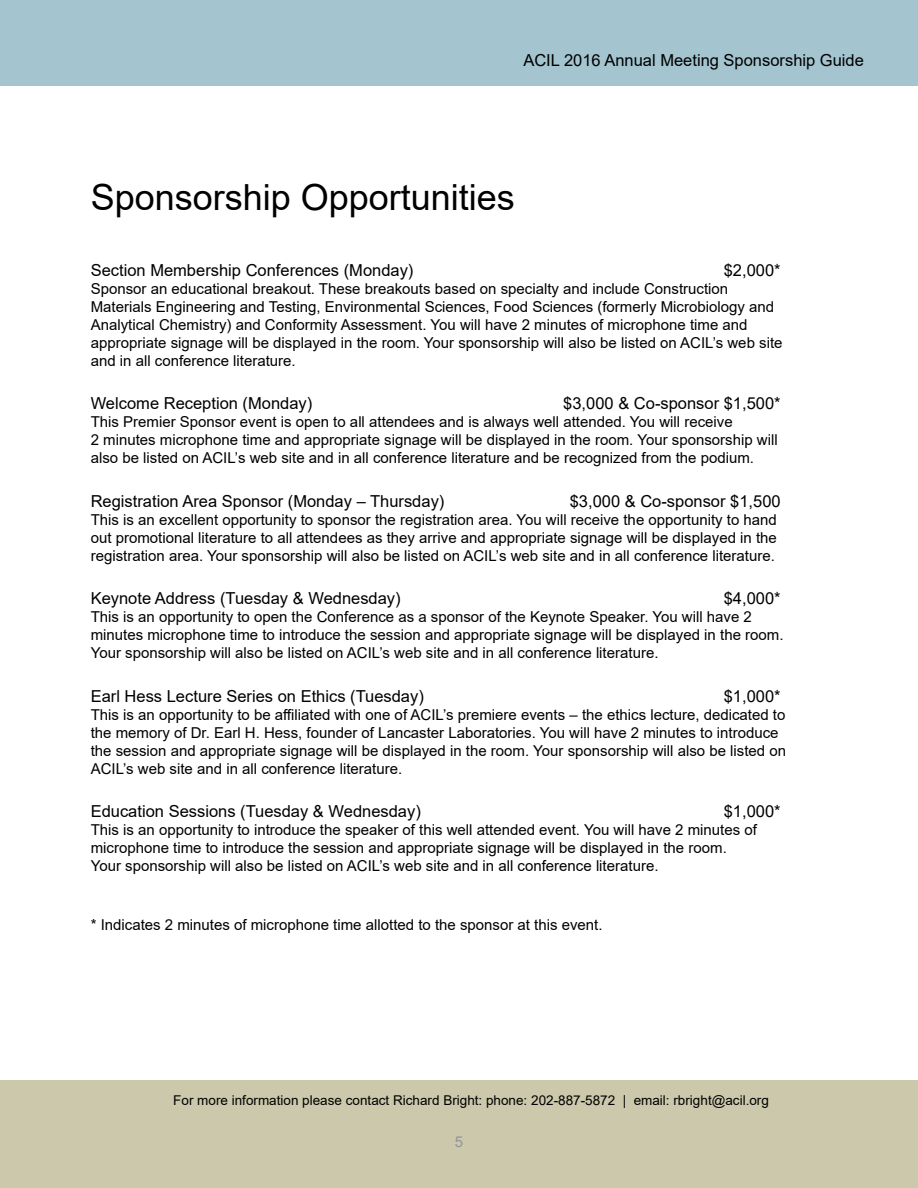
<style>
.page{position:relative;width:918px;height:1188px;background:#fff}
.page>*{position:absolute;margin:0;border:0;box-sizing:border-box;transform-origin:0 0}
.t1{font:36px "Arial";color:#000}
.t2{font:16.5px "Arial";color:#000}
.t3{font:15px/18px "Arial";color:#000}
.t4{font:15px "Arial";color:#939598}
.t5{font:13.5px "Arial";color:#000}
</style>
<div class="page">
<div style="left:0;top:1080px;width:918px;height:108px;background:#ccc8ab"></div>
<div style="left:0;top:0;width:918px;height:86px;background:#a4c4cf"></div>
<p class="t2" style="left:523px;top:49px;width:342px">ACIL 2016 Annual Meeting Sponsorship Guide</p>
<h1 class="t1" style="left:91px;top:172px;width:426px">Sponsorship Opportunities</h1>
<p class="t2" style="left:91px;top:258px;width:324px">Section Membership Conferences (Monday)</p>
<p class="t2" style="left:724px;top:258px;width:58px">$2,000*</p>
<p class="t3" style="left:91px;top:279px;width:693px">Sponsor an educational breakout. These breakouts based on specialty and include Construction Materials Engineering and Testing, Environmental Sciences, Food Sciences (formerly Microbiology and Analytical Chemistry) and Conformity Assessment. You will have 2 minutes of microphone time and appropriate signage will be displayed in the room. Your sponsorship will also be listed on ACIL’s web site and in all conference literature.</p>
<p class="t2" style="left:91px;top:392px;width:223px">Welcome Reception (Monday)</p>
<p class="t2" style="left:563px;top:392px;width:219px">$3,000 &amp; Co-sponsor $1,500*</p>
<p class="t3" style="left:91px;top:413px;width:689px">This Premier Sponsor event is open to all attendees and is always well attended. You will receive<br>2 minutes microphone time and appropriate signage will be displayed in the room. Your sponsorship will also be listed on ACIL’s web site and in all conference literature and be recognized from the podium.</p>
<p class="t2" style="left:91px;top:489px;width:355px">Registration Area Sponsor (Monday – Thursday)</p>
<p class="t2" style="left:570px;top:489px;width:212px">$3,000 &amp; Co-sponsor $1,500</p>
<p class="t3" style="left:91px;top:510px;width:688px;text-align:justify">This is an excellent opportunity to sponsor the registration area. You will receive the opportunity to hand out promotional literature to all attendees as they arrive and appropriate signage will be displayed in the registration area. Your sponsorship will also be listed on ACIL’s web site and in all conference literature.</p>
<p class="t2" style="left:91px;top:587px;width:311px">Keynote Address (Tuesday &amp; Wednesday)</p>
<p class="t2" style="left:724px;top:587px;width:58px">$4,000*</p>
<p class="t3" style="left:91px;top:608px;width:694px">This is an opportunity to open the Conference as a sponsor of the Keynote Speaker. You will have 2 minutes microphone time to introduce the session and appropriate signage will be displayed in the room.<br>Your sponsorship will also be listed on ACIL’s web site and in all conference literature.</p>
<p class="t2" style="left:91px;top:684px;width:335px">Earl Hess Lecture Series on Ethics (Tuesday)</p>
<p class="t2" style="left:724px;top:684px;width:58px">$1,000*</p>
<p class="t3" style="left:91px;top:705px;width:697px">This is an opportunity to be affiliated with one of ACIL’s premiere events – the ethics lecture, dedicated to the memory of Dr. Earl H. Hess, founder of Lancaster Laboratories. You will have 2 minutes to introduce the session and appropriate signage will be displayed in the room. Your sponsorship will also be listed on ACIL’s web site and in all conference literature.</p>
<p class="t2" style="left:91px;top:800px;width:332px">Education Sessions (Tuesday &amp; Wednesday)</p>
<p class="t2" style="left:724px;top:800px;width:58px">$1,000*</p>
<p class="t3" style="left:91px;top:821px;width:668px">This is an opportunity to introduce the speaker of this well attended event. You will have 2 minutes of microphone time to introduce the session and appropriate signage will be displayed in the room.<br>Your sponsorship will also be listed on ACIL’s web site and in all conference literature.</p>
<p class="t3" style="left:91px;top:916px;width:513px">* Indicates 2 minutes of microphone time allotted to the sponsor at this event.</p>
<p class="t5" style="left:173px;top:1091px;width:597px">For more information please contact Richard Bright: phone: 202-887-5872 | email: rbright@acil.org</p>
<p class="t4" style="left:455px;top:1131px;width:10px">5</p>
</div>
